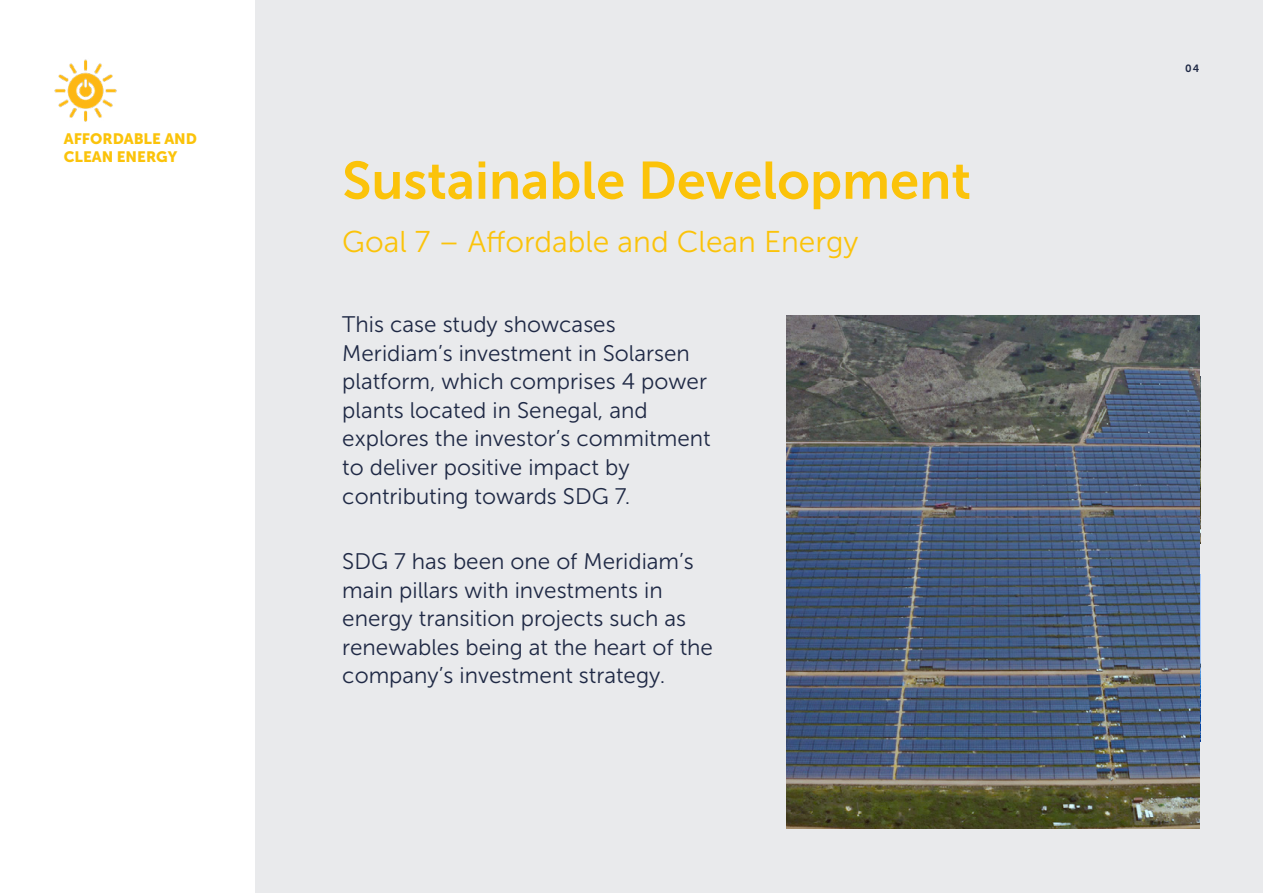
<style>
.page{position:relative;width:1263px;height:893px;background:#fff}
.page>*{position:absolute;margin:0;border:0;box-sizing:border-box;transform-origin:0 0}
.t1{font:52.5px "Museo Sans 700";color:#fbc30a}
.t2{font:30px "Museo Sans 300";color:#fbc30a}
.t3{font:22.5px/28.5px "Museo Sans 300";color:#1f2945}
.t4{font:15px/18px "Museo Sans 900";color:#fbc30a}
.t5{font:10.5px "Museo Sans 700";color:#1f2945}
</style>
<div class="page">
<div style="left:256px;top:0;width:1007px;height:893px;background:#e9eaec"></div>
<img style="left:54px;top:59px;width:63px;height:63px">
<img style="left:787px;top:316px;width:412px;height:512px">
<p class="t4" style="left:64px;top:129px;width:135px">AFFORDABLE AND<br>CLEAN ENERGY</p>
<h1 class="t1" style="left:342px;top:151px;width:630px">Sustainable Development</h1>
<h2 class="t2" style="left:342px;top:225px;width:518px">Goal 7 – Affordable and Clean Energy</h2>
<p class="t3" style="left:342px;top:311px;width:370px">This case study showcases<br>Meridiam’s investment in Solarsen platform, which comprises 4 power plants located in Senegal, and explores the investor’s commitment to deliver positive impact by contributing towards SDG 7.</p>
<p class="t3" style="left:342px;top:547px;width:372px">SDG 7 has been one of Meridiam’s main pillars with investments in energy transition projects such as renewables being at the heart of the company’s investment strategy.</p>
<p class="t5" style="left:1185px;top:62px;width:16px">04</p>
</div>
